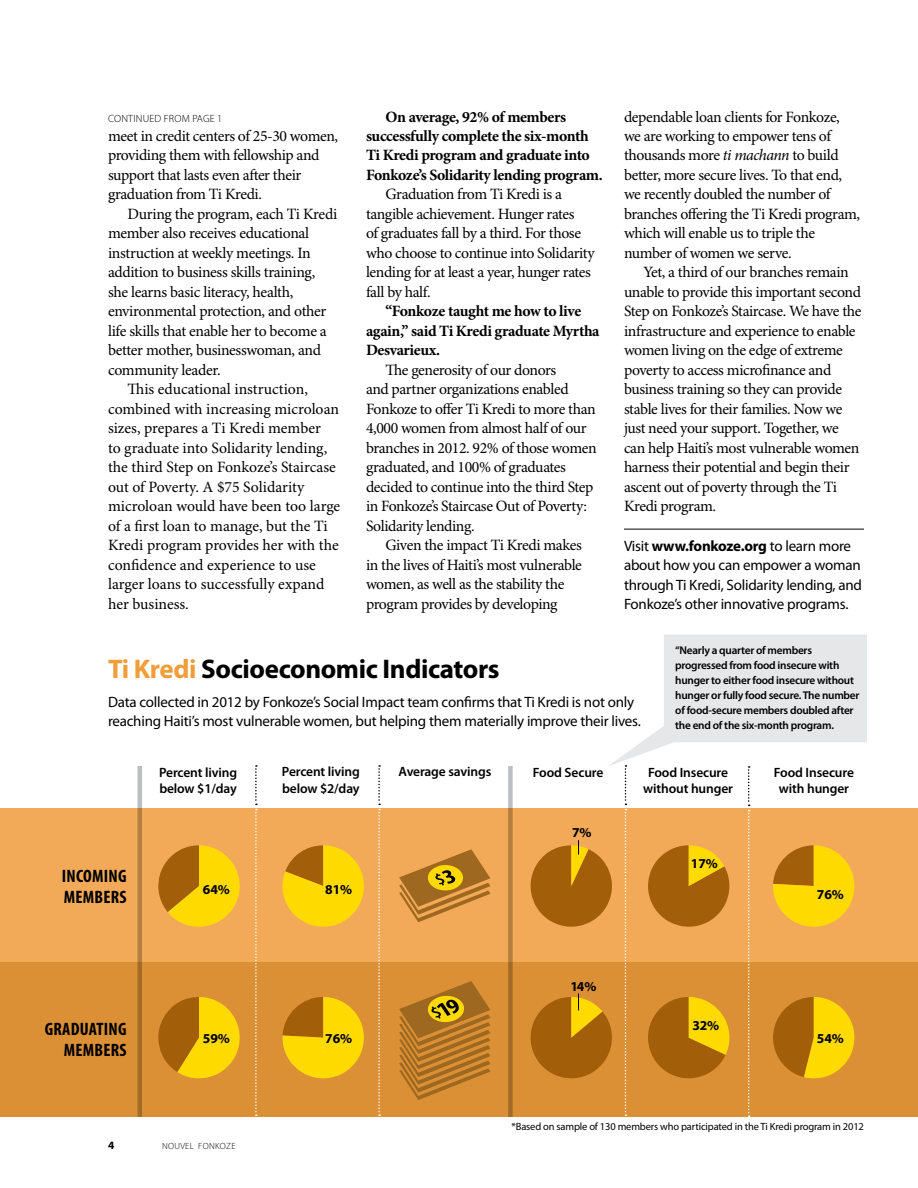
<style>
.page{position:relative;width:918px;height:1188px;background:#fff}
.page>*{position:absolute;margin:0;border:0;box-sizing:border-box;transform-origin:0 0}
.t1{font:700 27px "Myriad Pro";letter-spacing:-.015em;color:#000}
.t2{font:700 condensed 18px/21px "Myriad Pro";letter-spacing:.015em;color:#000;text-align:right}
.t3{font:15.75px/19.5px "Minion Pro";letter-spacing:-.025em;color:#000}
.t4{font:15.75px "Minion Pro";color:#000}
.t5{font:700 15.75px/19.5px "Minion Pro";letter-spacing:-.025em;color:#000}
.t6{font:15.75px "Minion Pro";letter-spacing:-.005em;color:#000}
.t7{font:15px/19.5px "Myriad Pro";letter-spacing:-.015em;color:#000}
.t8{font:700 13.65px "Myriad Pro";letter-spacing:-.01em;color:#000}
.t9{font:600 13.5px/16.5px "Myriad Pro";letter-spacing:-.01em;color:#000;text-align:center}
.t10{font:600 11.25px/15px "Myriad Pro";letter-spacing:-.025em;color:#000}
.t11{font:700 11.25px "Myriad Pro";color:#000}
.t12{font:10.5px "Myriad Pro";letter-spacing:-.015em;color:#000}
.t13{font:300 10.5px "Myriad Pro";letter-spacing:.02em;color:#000}
.t14{font:300 9px "Myriad Pro";letter-spacing:.035em;color:#000}
.s1{font-style:italic}
.s2{font-weight:700}
.s3{color:#f09d3a}
</style>
<div class="page">
<div style="left:0;top:808px;width:918px;height:154px;background:#f3aa58"></div>
<div style="left:0;top:962px;width:918px;height:155px;background:#dc9035"></div>
<svg style="left:158px;top:845px;width:82px;height:82px"></svg>
<svg style="left:158px;top:997px;width:82px;height:81px"></svg>
<svg style="left:283px;top:845px;width:81px;height:82px"></svg>
<svg style="left:283px;top:997px;width:34px;height:34px"></svg>
<svg style="left:283px;top:997px;width:81px;height:81px;background:#e8bb02"></svg>
<svg style="left:399px;top:981px;width:91px;height:119px"></svg>
<svg style="left:399px;top:849px;width:91px;height:73px"></svg>
<hr style="left:624px;top:529px;width:240px;height:1px;background:#000">
<svg style="left:378px;top:765px;width:2px;height:351px"></svg>
<svg style="left:255px;top:765px;width:2px;height:351px"></svg>
<svg style="left:138px;top:766px;width:4px;height:351px"></svg>
<svg style="left:508px;top:766px;width:5px;height:351px;background:#b28147"></svg>
<svg style="left:530px;top:634px;width:337px;height:483px"></svg>
<p class="t13" style="left:108px;top:112px;width:116px">CONTINUED FROM PAGE 1</p>
<p class="t3" style="left:624px;top:107px;width:238px">dependable loan clients for Fonkoze, we are working to empower tens of thousands more <span class="s1">ti machann</span> to build better, more secure lives. To that end, we recently doubled the number of branches offering the Ti Kredi program, which will enable us to triple the number of women we serve.</p>
<p class="t3" style="left:624px;top:263px;width:239px;text-indent:19px">Yet, a third of our branches remain unable to provide this important second Step on Fonkoze’s Staircase. We have the infrastructure and experience to enable women living on the edge of extreme poverty to access microfinance and business training so they can provide stable lives for their families. Now we just need your support. Together, we can help Haiti’s most vulnerable women harness their potential and begin their ascent out of poverty through the Ti Kredi program.</p>
<p class="t7" style="left:624px;top:535px;width:240px">Visit <span class="s2">www.fonkoze.org</span> to learn more about how you can empower a woman through Ti Kredi, Solidarity lending, and Fonkoze’s other innovative programs.</p>
<p class="t5" style="left:366px;top:107px;width:238px;text-indent:19px">On average, 92% of members successfully complete the six-month Ti Kredi program and graduate into Fonkoze’s Solidarity lending program.</p>
<p class="t3" style="left:366px;top:185px;width:230px;text-indent:19px">Graduation from Ti Kredi is a tangible achievement. Hunger rates<br>of graduates fall by a third. For those who choose to continue into Solidarity lending for at least a year, hunger rates fall by half.</p>
<p class="t5" style="left:366px;top:302px;width:235px;text-indent:19px">“Fonkoze taught me how to live again,” said Ti Kredi graduate Myrtha<br>Desvarieux.</p>
<p class="t3" style="left:366px;top:361px;width:232px;text-indent:19px">The generosity of our donors<br>and partner organizations enabled Fonkoze to offer Ti Kredi to more than 4,000 women from almost half of our branches in 2012. 92% of those women graduated, and 100% of graduates decided to continue into the third Step in Fonkoze’s Staircase Out of Poverty:<br>Solidarity lending.</p>
<p class="t3" style="left:366px;top:536px;width:217px;text-indent:19px">Given the impact Ti Kredi makes in the lives of Haiti’s most vulnerable women, as well as the stability the program provides by developing</p>
<p class="t3" style="left:108px;top:127px;width:232px">meet in credit centers of 25-30 women, providing them with fellowship and support that lasts even after their graduation from Ti Kredi.</p>
<p class="t3" style="left:127px;top:205px;width:211px">During the program, each Ti Kredi</p>
<p class="t3" style="left:108px;top:224px;width:203px">member also receives educational</p>
<p class="t3" style="left:108px;top:244px;width:204px">instruction at weekly meetings. In</p>
<p class="t3" style="left:108px;top:263px;width:209px">addition to business skills training,</p>
<p class="t3" style="left:108px;top:283px;width:187px">she learns basic literacy, health,</p>
<p class="t3" style="left:108px;top:302px;width:220px">environmental protection, and other</p>
<p class="t3" style="left:108px;top:322px;width:220px">life skills that enable her to become a</p>
<p class="t3" style="left:108px;top:341px;width:215px">better mother, businesswoman, and</p>
<p class="t3" style="left:108px;top:361px;width:114px">community leader.</p>
<p class="t4" style="left:127px;top:380px;width:182px">This educational instruction,</p>
<p class="t4" style="left:108px;top:400px;width:233px">combined with increasing microloan</p>
<p class="t4" style="left:108px;top:419px;width:215px">sizes, prepares a Ti Kredi member</p>
<p class="t4" style="left:108px;top:439px;width:221px">to graduate into Solidarity lending,</p>
<p class="t6" style="left:108px;top:458px;width:229px">the third Step on Fonkoze’s Staircase</p>
<p class="t4" style="left:108px;top:478px;width:198px">out of Poverty. A $75 Solidarity</p>
<p class="t6" style="left:108px;top:497px;width:234px">microloan would have been too large</p>
<p class="t6" style="left:108px;top:517px;width:221px">of a first loan to manage, but the Ti</p>
<p class="t4" style="left:108px;top:536px;width:232px">Kredi program provides her with the</p>
<p class="t4" style="left:108px;top:556px;width:209px">confidence and experience to use</p>
<p class="t4" style="left:108px;top:575px;width:218px">larger loans to successfully expand</p>
<p class="t6" style="left:108px;top:595px;width:82px">her business.</p>
<h1 class="t1" style="left:108px;top:651px;width:393px"><span class="s3">Ti Kredi</span> Socioeconomic Indicators</h1>
<p class="t7" style="left:108px;top:692px;width:534px">Data collected in 2012 by Fonkoze’s Social Impact team confirms that Ti Kredi is not only reaching Haiti’s most vulnerable women, but helping them materially improve their lives.</p>
<p class="t10" style="left:675px;top:642px;width:186px">“Nearly a quarter of members progressed from food insecure with hunger to either food insecure without hunger or fully food secure. The number of food-secure members doubled after the end of the six-month program.</p>
<p class="t2" style="left:62px;top:866px;width:66px;text-align:left">INCOMING<br>MEMBERS</p>
<p class="t2" style="left:45px;top:1019px;width:84px">GRADUATING<br>MEMBERS</p>
<p class="t9" style="left:282px;top:763px;width:79px">Percent living</p>
<p class="t9" style="left:533px;top:763px;width:72px">Food Secure</p>
<p class="t9" style="left:282px;top:780px;width:79px">below $2/day</p>
<p class="t9" style="left:159px;top:763px;width:79px;text-align:left">Percent living below $1/day</p>
<p class="t9" style="left:399px;top:763px;width:94px">Average savings</p>
<p class="t9" style="left:643px;top:763px;width:91px">Food Insecure without hunger</p>
<p class="t9" style="left:774px;top:763px;width:82px">Food Insecure with hunger</p>
<p class="t8" style="left:572px;top:823px;width:21px">7%</p>
<p class="t8" style="left:691px;top:854px;width:28px">17%</p>
<p class="t8" style="left:203px;top:881px;width:28px">64%</p>
<p class="t8" style="left:325px;top:881px;width:28px">81%</p>
<p class="t8" style="left:817px;top:885px;width:28px">76%</p>
<p class="t8" style="left:571px;top:977px;width:27px">14%</p>
<p class="t8" style="left:692px;top:1016px;width:28px">32%</p>
<p class="t8" style="left:203px;top:1030px;width:28px">59%</p>
<p class="t8" style="left:325px;top:1030px;width:28px">76%</p>
<p class="t8" style="left:817px;top:1030px;width:28px">54%</p>
<p class="t12" style="left:512px;top:1120px;width:354px">*Based on sample of 130 members who participated in the Ti Kredi program in 2012</p>
<p class="t11" style="left:108px;top:1138px;width:8px">4</p>
<p class="t14" style="left:162px;top:1141px;width:75px">NOUVEL FON KOZE</p>
</div>
